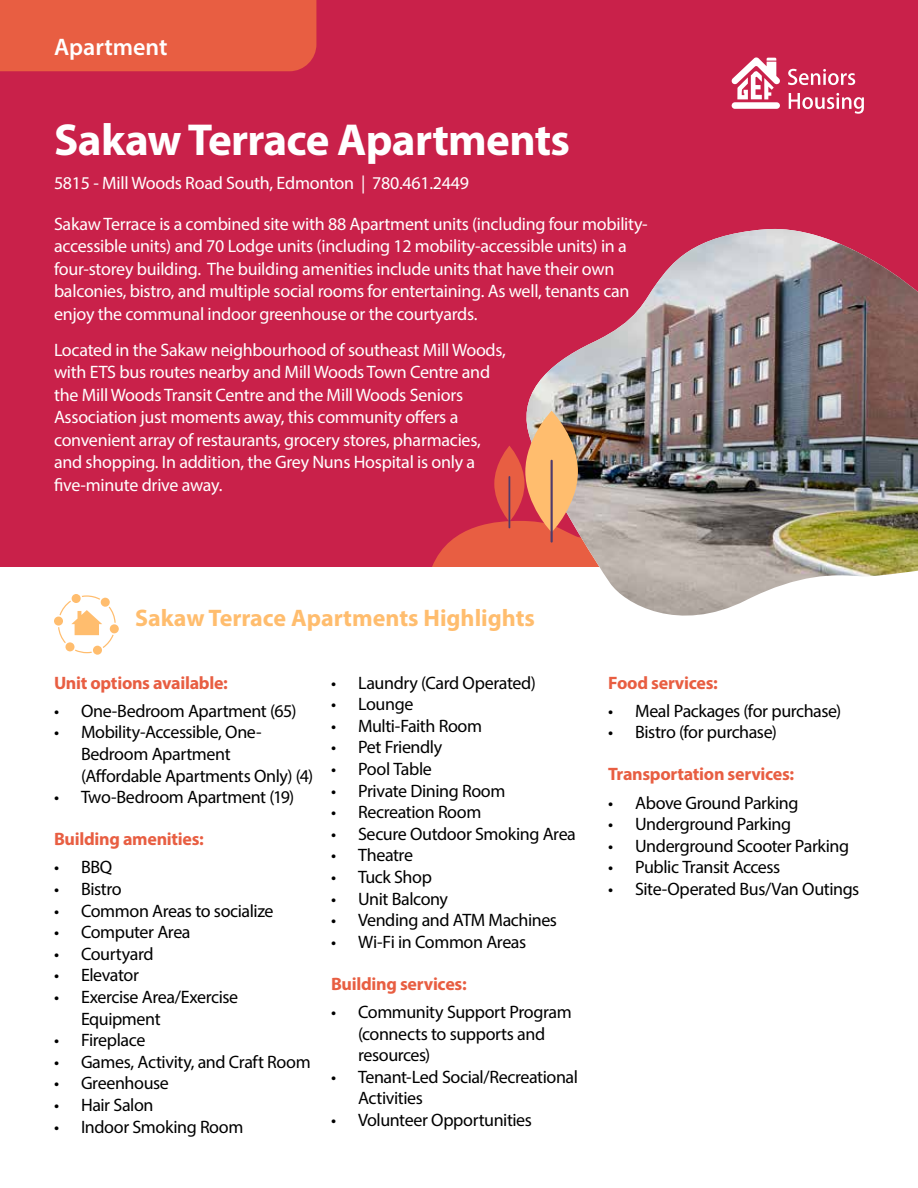
<style>
.page{position:relative;width:918px;height:1188px;background:#fff}
.page>*{position:absolute;margin:0;border:0;box-sizing:border-box;transform-origin:0 0}
.t1{font:700 45px "Myriad Pro";letter-spacing:-.015em;color:#fff}
.t2{font:700 24px "Myriad Pro";color:#ffbd6e}
.t3{font:600 24px "Myriad Pro";color:#fff}
.t4{font:18px/21.6px "Myriad Pro";letter-spacing:-.025em;color:#000}
.t5{font:18px/22.5px "Myriad Pro";letter-spacing:-.015em;color:#fff}
.t6{font:700 18px "Myriad Pro";letter-spacing:-.015em;color:#e85e42}
</style>
<div class="page">
<div style="left:0;top:0;width:918px;height:567px;background:#c9214a"></div>
<svg style="left:54px;top:594px;width:65px;height:61px"></svg>
<svg style="left:788px;top:69px;width:67px;height:16px"></svg>
<svg style="left:789px;top:93px;width:75px;height:21px"></svg>
<svg style="left:732px;top:57px;width:48px;height:52px"></svg>
<div style="left:0;top:0;width:316px;height:71px;background:#e85e42"></div>
<svg style="left:432px;top:521px;width:82px;height:46px"></svg>
<img style="left:525px;top:229px;width:393px;height:387px">
<svg style="left:494px;top:446px;width:31px;height:76px;fill:#e85e42"></svg>
<hr style="left:509px;top:476px;width:1px;height:52px;background:#4f3b6b">
<svg style="left:525px;top:411px;width:53px;height:121px;background:#f1ae6e"></svg>
<hr style="left:551px;top:460px;width:2px;height:83px;background:#4f3b6b">
<h2 class="t3" style="left:54px;top:32px;width:115px">Apartment</h2>
<h1 class="t1" style="left:54px;top:110px;width:518px">Sakaw Terrace Apartments</h1>
<p class="t5" style="left:54px;top:171px;width:416px">5815 - Mill Woods Road South, Edmonton | 780.461.2449</p>
<p class="t5" style="left:54px;top:212px;width:595px">Sakaw Terrace is a combined site with 88 Apartment units (including four mobility&shy;accessible units) and 70 Lodge units (including 12 mobility-accessible units) in a four-storey building. The building amenities include units that have their own balconies, bistro, and multiple social rooms for entertaining. As well, tenants can enjoy the communal indoor greenhouse or the courtyards.</p>
<p class="t5" style="left:54px;top:338px;width:453px">Located in the Sakaw neighbourhood of southeast Mill Woods, with ETS bus routes nearby and Mill Woods Town Centre and the Mill Woods Transit Centre and the Mill Woods Seniors Association just moments away, this community offers a convenient array of restaurants, grocery stores, pharmacies, and shopping. In addition, the Grey Nuns Hospital is only a five-minute drive away.</p>
<h2 class="t2" style="left:135px;top:602px;width:402px">Sakaw Terrace Apartments Highlights</h2>
<p class="t6" style="left:54px;top:671px;width:175px">Unit options available:</p>
<p class="t4" style="left:54px;top:700px;width:244px">• One-Bedroom Apartment (65)</p>
<p class="t4" style="left:81px;top:721px;width:234px;text-indent:-27px">• Mobility-Accessible, One-<br>Bedroom Apartment (Affordable Apartments Only) (4)</p>
<p class="t4" style="left:54px;top:786px;width:242px">• Two-Bedroom Apartment (19)</p>
<p class="t6" style="left:54px;top:827px;width:151px">Building amenities:</p>
<p class="t4" style="left:54px;top:856px;width:60px">• BBQ</p>
<p class="t4" style="left:54px;top:878px;width:69px">• Bistro</p>
<p class="t4" style="left:54px;top:900px;width:221px">• Common Areas to socialize</p>
<p class="t4" style="left:54px;top:921px;width:138px">• Computer Area</p>
<p class="t4" style="left:54px;top:943px;width:101px">• Courtyard</p>
<p class="t4" style="left:54px;top:964px;width:86px">• Elevator</p>
<p class="t4" style="left:81px;top:986px;width:159px;text-indent:-27px">• Exercise Area/Exercise<br>Equipment</p>
<p class="t4" style="left:54px;top:1029px;width:93px">• Fireplace</p>
<p class="t4" style="left:54px;top:1051px;width:258px">• Games, Activity, and Craft Room</p>
<p class="t4" style="left:54px;top:1072px;width:117px">• Greenhouse</p>
<p class="t4" style="left:54px;top:1094px;width:101px">• Hair Salon</p>
<p class="t4" style="left:54px;top:1116px;width:191px">• Indoor Smoking Room</p>
<p class="t4" style="left:331px;top:671px;width:206px">• Laundry (Card Operated)</p>
<p class="t4" style="left:331px;top:693px;width:84px">• Lounge</p>
<p class="t4" style="left:331px;top:715px;width:153px">• Multi-Faith Room</p>
<p class="t4" style="left:331px;top:736px;width:113px">• Pet Friendly</p>
<p class="t4" style="left:331px;top:758px;width:102px">• Pool Table</p>
<p class="t4" style="left:331px;top:779px;width:176px">• Private Dining Room</p>
<p class="t4" style="left:331px;top:801px;width:152px">• Recreation Room</p>
<p class="t4" style="left:331px;top:823px;width:246px">• Secure Outdoor Smoking Area</p>
<p class="t4" style="left:331px;top:844px;width:83px">• Theatre</p>
<p class="t4" style="left:331px;top:866px;width:102px">• Tuck Shop</p>
<p class="t4" style="left:331px;top:887px;width:118px">• Unit Balcony</p>
<p class="t4" style="left:331px;top:909px;width:228px">• Vending and ATM Machines</p>
<p class="t4" style="left:331px;top:931px;width:197px">• Wi-Fi in Common Areas</p>
<p class="t6" style="left:331px;top:972px;width:137px">Building services:</p>
<p class="t4" style="left:358px;top:1001px;width:215px;text-indent:-27px">• Community Support Program (connects to supports and resources)</p>
<p class="t4" style="left:358px;top:1066px;width:221px;text-indent:-27px">• Tenant-Led Social/Recreational<br>Activities</p>
<p class="t4" style="left:331px;top:1109px;width:202px">• Volunteer Opportunities</p>
<p class="t6" style="left:608px;top:671px;width:111px">Food services:</p>
<p class="t4" style="left:608px;top:700px;width:235px">• Meal Packages (for purchase)</p>
<p class="t4" style="left:608px;top:721px;width:170px">• Bistro (for purchase)</p>
<p class="t6" style="left:608px;top:762px;width:188px">Transportation services:</p>
<p class="t4" style="left:608px;top:792px;width:192px">• Above Ground Parking</p>
<p class="t4" style="left:608px;top:813px;width:184px">• Underground Parking</p>
<p class="t4" style="left:608px;top:835px;width:243px">• Underground Scooter Parking</p>
<p class="t4" style="left:608px;top:856px;width:174px">• Public Transit Access</p>
<p class="t4" style="left:608px;top:878px;width:253px">• Site-Operated Bus/Van Outings</p>
</div>
